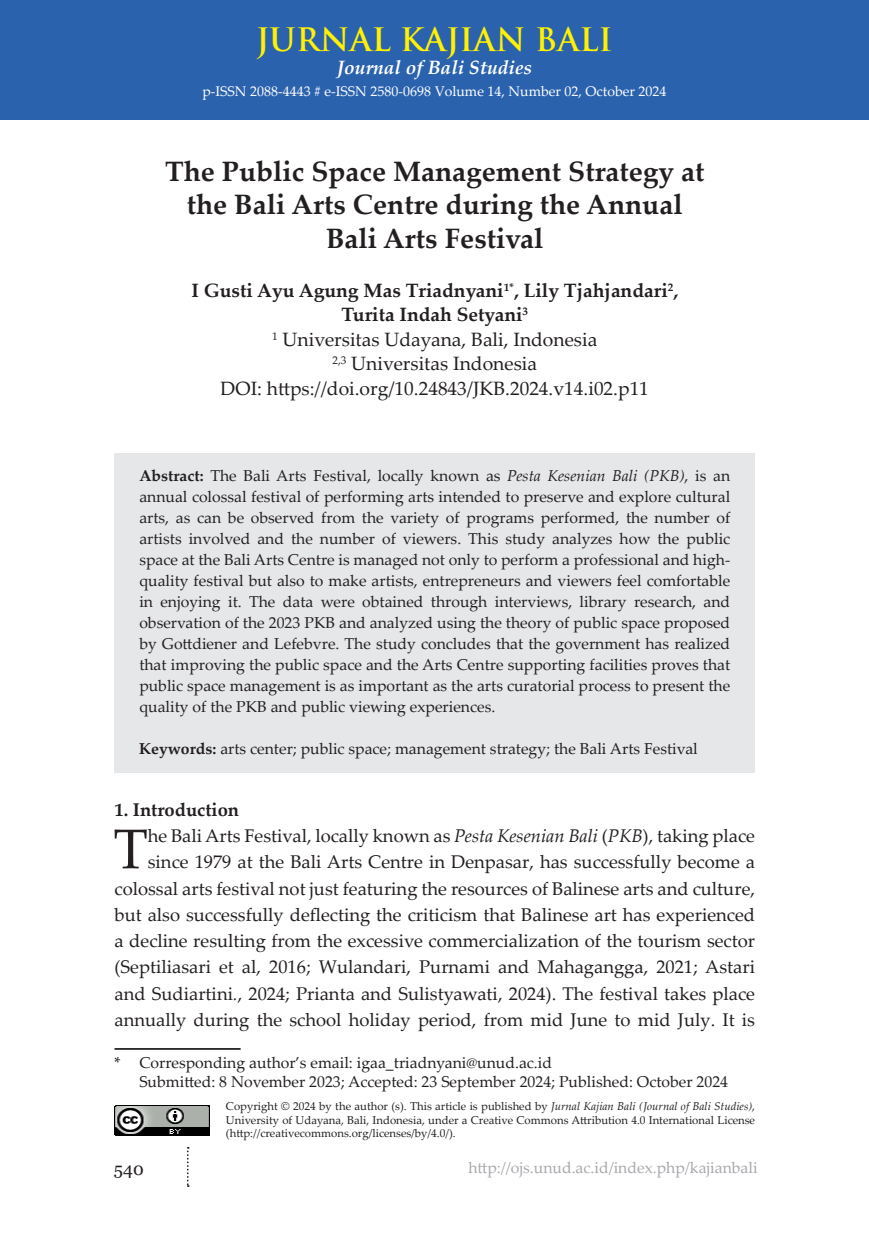
<style>
.page{position:relative;width:869px;height:1241px;background:#fff}
.page>*{position:absolute;margin:0;border:0;box-sizing:border-box;transform-origin:0 0}
.t1{font:56px "Palatino Linotype";color:#231f20}
.t2{font:700 31.5px "Trajan Pro";color:#fff101}
.t3{font:700 28px "Palatino Linotype";color:#231f20}
.Heading_1{font:19.25px "Palatino Linotype";color:#231f20}
.t4{font:700 19.25px "Palatino Linotype";color:#231f20}
.t5{font:italic 700 19.25px "Palatino Linotype";color:#fff}
.t6{font:18.38px/26.2px "Palatino Linotype";color:#231f20;text-align:right}
.Heading_1-2{font:700 18.38px "Palatino Linotype";color:#231f20}
.t7{font:17.5px "Georgia";color:#231f20}
.Heading_1-3{font:15.75px/21px "Palatino Linotype";color:#231f20;text-align:justify}
.t8{font:15.75px "Palatino Linotype";color:#a8a9ad}
.t9{font:14px "Palatino Linotype";color:#fff}
.t10{font:11.38px/13.7px "Palatino Linotype";color:#231f20;text-align:justify}
.s1{font-weight:700}
.s2{font-style:italic}
</style>
<div class="page">
<svg style="left:187px;top:1147px;width:2px;height:39px"></svg>
<div style="left:0;top:0;width:868px;height:119px;background:#2b62ae"></div>
<div style="left:114px;top:453px;width:640px;height:319px;background:#e6e7e9"></div>
<hr style="left:114px;top:1047px;width:126px;height:2px;background:#231f20">
<img style="left:114px;top:1105px;width:95px;height:30px">
<h2 class="t2" style="left:256px;top:20px;width:358px">JURNAL KAJIAN BALI</h2>
<p class="t5" style="left:336px;top:53px;width:197px">Journal of Bali Studies</p>
<p class="t9" style="left:202px;top:82px;width:465px">p-ISSN 2088-4443 # e-ISSN 2580-0698 Volume 14, Number 02, October 2024</p>
<p class="t3" style="left:165px;top:151px;width:540px">The Public Space Management Strategy at</p>
<p class="t3" style="left:187px;top:185px;width:497px">the Bali Arts Centre during the Annual</p>
<p class="t3" style="left:326px;top:218px;width:219px">Bali Arts Festival</p>
<p class="t4" style="left:191px;top:276px;width:488px">I Gusti Ayu Agung Mas Triadnyani<sup>1*</sup>, Lily Tjahjandari<sup>2</sup>,</p>
<p class="t4" style="left:341px;top:301px;width:188px">Turita Indah Setyani<sup>3</sup></p>
<p class="Heading_1" style="left:272px;top:325px;width:326px"><sup>1</sup> Universitas Udayana, Bali, Indonesia</p>
<p class="Heading_1" style="left:332px;top:350px;width:206px"><sup>2,3</sup> Universitas Indonesia</p>
<p class="Heading_1" style="left:220px;top:374px;width:429px">DOI: https://doi.org/10.24843/JKB.2024.v14.i02.p11</p>
<p class="Heading_1-3" style="left:139px;top:464px;width:592px"><span class="s1">Abstract:</span> The Bali Arts Festival, locally known as <span class="s2">Pesta Kesenian Bali (PKB)</span>, is an annual colossal festival of performing arts intended to preserve and explore cultural arts, as can be observed from the variety of programs performed, the number of artists involved and the number of viewers. This study analyzes how the public space at the Bali Arts Centre is managed not only to perform a professional and high&shy;quality festival but also to make artists, entrepreneurs and viewers feel comfortable in enjoying it. The data were obtained through interviews, library research, and observation of the 2023 PKB and analyzed using the theory of public space proposed by Gottdiener and Lefebvre. The study concludes that the government has realized that improving the public space and the Arts Centre supporting facilities proves that public space management is as important as the arts curatorial process to present the quality of the PKB and public viewing experiences.</p>
<p class="Heading_1-3" style="left:139px;top:737px;width:560px"><span class="s1">Keywords:</span> arts center; public space; management strategy; the Bali Arts Festival</p>
<p class="Heading_1-2" style="left:114px;top:796px;width:126px">1. Introduction</p>
<p class="t1" style="left:113px;top:809px;width:36px">T</p>
<p class="t6" style="left:114px;top:821px;width:641px">he Bali Arts Festival, locally known as <span class="s2">Pesta Kesenian Bali</span> (<span class="s2">PKB</span>), taking place since 1979 at the Bali Arts Centre in Denpasar, has successfully become a colossal arts festival not just featuring the resources of Balinese arts and culture, but also successfully deflecting the criticism that Balinese art has experienced a decline resulting from the excessive commercialization of the tourism sector (Septiliasari et al, 2016; Wulandari, Purnami and Mahagangga, 2021; Astari and Sudiartini<span class="s2">.</span>, 2024; Prianta and Sulistyawati, 2024). The festival takes place annually during the school holiday period, from mid June to mid July. It is</p>
<p class="Heading_1-3" style="left:114px;top:1051px;width:439px">* Corresponding author’s email: igaa_triadnyani@unud.ac.id</p>
<p class="Heading_1-3" style="left:139px;top:1070px;width:590px">Submitted: 8 November 2023; Accepted: 23 September 2024; Published: October 2024</p>
<p class="t10" style="left:226px;top:1098px;width:530px">Copyright © 2024 by the author (s). This article is published by <span class="s2">Jurnal Kajian Bali (Journal of Bali Studies)</span>, University of Udayana, Bali, Indonesia, under a Creative Commons Attribution 4.0 International License (http://creativecommons.org/licenses/by/4.0/).</p>
<p class="t7" style="left:114px;top:1157px;width:31px">540</p>
<p class="t8" style="left:468px;top:1156px;width:290px">http://ojs.unud.ac.id/index.php/kajianbali</p>
</div>
